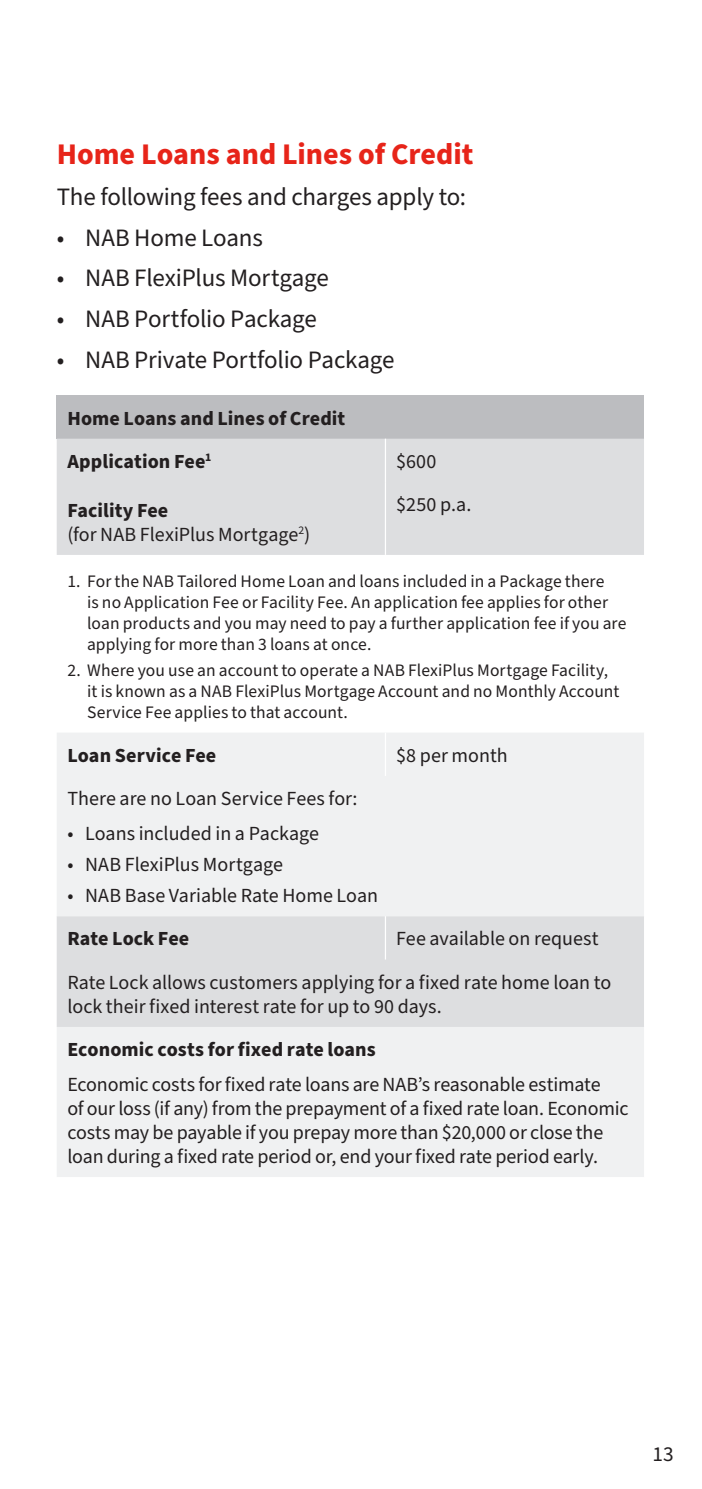
<style>
.page{position:relative;width:702px;height:1489px;background:#fff}
.page>*{position:absolute;margin:0;border:0;box-sizing:border-box;transform-origin:0 0}
.t1{font:700 30px "Source Sans Pro";color:#e72419}
.t2{font:25px "Source Sans Pro";letter-spacing:-.01em;color:#231f20}
.t3{font:21.25px "Source Sans Pro";color:#231f20}
.t4{font:20px/24px "Source Sans Pro";letter-spacing:-.005em;color:#231f20}
.t5{font:700 20px/43.2px "Source Sans Pro";letter-spacing:.005em;color:#231f20}
.t6{font:17.5px/21px "Source Sans Pro";letter-spacing:.005em;color:#231f20}
.s1{font-weight:700}
</style>
<div class="page">
<div style="left:57px;top:395px;width:587px;height:43px;background:#bcbdc0"></div>
<div style="left:57px;top:438px;width:587px;height:117px;background:#dddee0"></div>
<svg style="left:57px;top:733px;width:587px;height:443px;fill:#f0f1f2"></svg>
<hr style="left:385px;top:438px;width:1px;height:44px;background:#fff">
<hr style="left:385px;top:482px;width:1px;height:73px;background:#fff">
<hr style="left:385px;top:732px;width:1px;height:44px;background:#fff">
<hr style="left:385px;top:916px;width:1px;height:43px;background:#fff">
<h1 class="t1" style="left:57px;top:134px;width:418px">Home Loans and Lines of Credit</h1>
<p class="t2" style="left:57px;top:180px;width:411px">The following fees and charges apply to:</p>
<p class="t2" style="left:57px;top:220px;width:208px">• NAB Home Loans</p>
<p class="t2" style="left:57px;top:261px;width:274px">• NAB FlexiPlus Mortgage</p>
<p class="t2" style="left:57px;top:302px;width:262px">• NAB Portfolio Package</p>
<p class="t2" style="left:57px;top:342px;width:339px">• NAB Private Portfolio Package</p>
<p class="t5" style="left:67px;top:397px;width:279px">Home Loans and Lines of Credit<br>Application Fee<sup>1</sup></p>
<p class="t4" style="left:396px;top:450px;width:42px">$600</p>
<p class="t4" style="left:67px;top:498px;width:244px"><span class="s1">Facility Fee<br></span>(for NAB FlexiPlus Mortgage<sup>2</sup>)</p>
<p class="t4" style="left:396px;top:493px;width:77px">$250 p.a.</p>
<p class="t6" style="left:87px;top:571px;width:541px;text-indent:-20px">1. For the NAB Tailored Home Loan and loans included in a Package there<br>is no Application Fee or Facility Fee. An application fee applies for other loan products and you may need to pay a further application fee if you are applying for more than 3 loans at once.</p>
<p class="t6" style="left:87px;top:660px;width:533px;text-indent:-20px">2. Where you use an account to operate a NAB FlexiPlus Mortgage Facility, it is known as a NAB FlexiPlus Mortgage Account and no Monthly Account<br>Service Fee applies to that account.</p>
<p class="t5" style="left:67px;top:734px;width:150px">Loan Service Fee</p>
<p class="t4" style="left:396px;top:743px;width:113px">$8 per month</p>
<p class="t4" style="left:67px;top:787px;width:292px">There are no Loan Service Fees for:</p>
<p class="t4" style="left:67px;top:821px;width:253px">• Loans included in a Package</p>
<p class="t4" style="left:67px;top:852px;width:217px">• NAB FlexiPlus Mortgage</p>
<p class="t4" style="left:67px;top:884px;width:312px">• NAB Base Variable Rate Home Loan</p>
<p class="t5" style="left:67px;top:917px;width:123px">Rate Lock Fee</p>
<p class="t4" style="left:67px;top:917px;width:545px;line-height:43.2px;text-indent:329px">Fee available on request<br>Rate Lock allows customers applying for a fixed rate home loan to</p>
<p class="t4" style="left:67px;top:994px;width:376px">lock their fixed interest rate for up to 90 days.</p>
<p class="t5" style="left:67px;top:1028px;width:310px">Economic costs for fixed rate loans</p>
<p class="t4" style="left:67px;top:1072px;width:562px">Economic costs for fixed rate loans are NAB’s reasonable estimate<br>of our loss (if any) from the prepayment of a fixed rate loan. Economic costs may be payable if you prepay more than $20,000 or close the loan during a fixed rate period or, end your fixed rate period early.</p>
<p class="t3" style="left:652px;top:1439px;width:23px">13</p>
</div>
